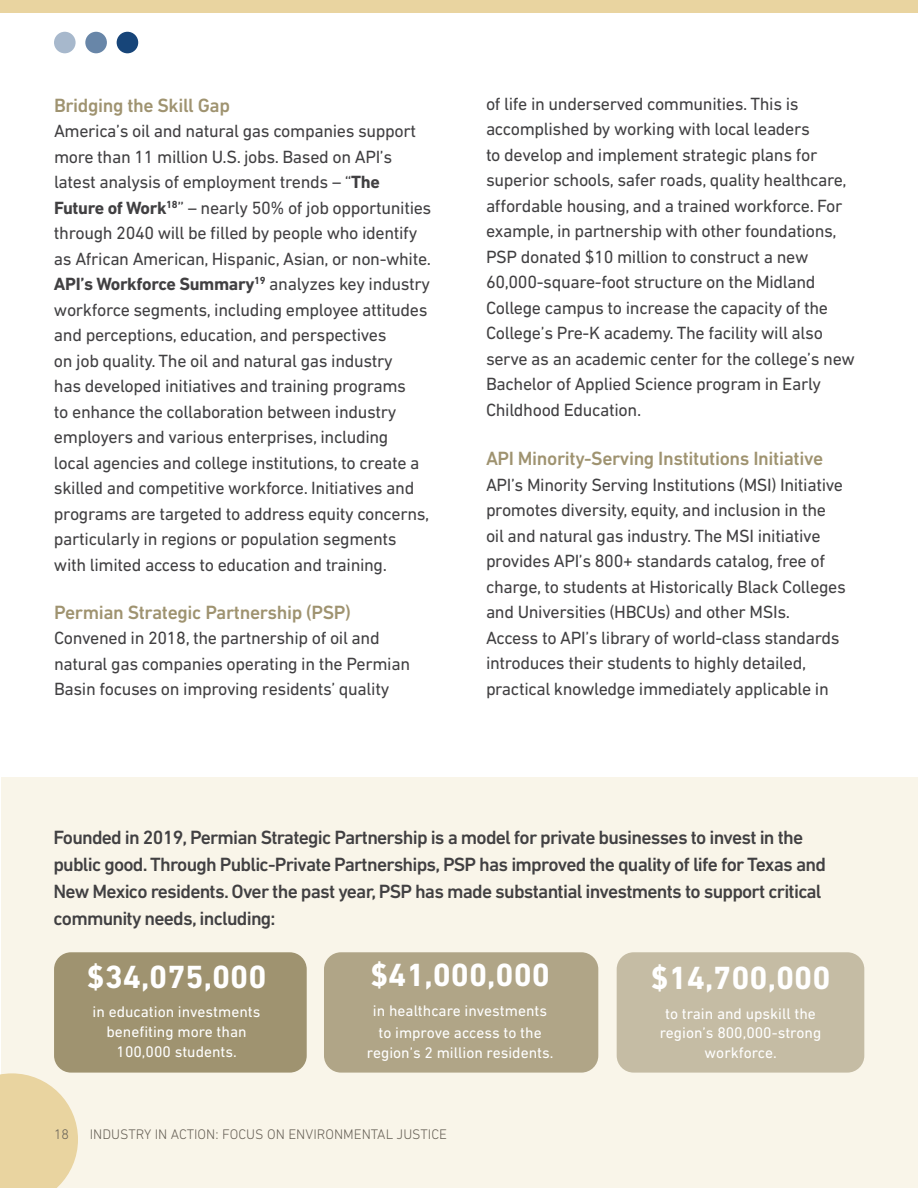
<style>
.page{position:relative;width:918px;height:1188px;background:#fff}
.page>*{position:absolute;margin:0;border:0;box-sizing:border-box;transform-origin:0 0}
.t1{font:700 32.7px "DIN Next LT Pro";color:#fff}
.t2{font:500 19.5px/27px "DIN Next LT Pro";letter-spacing:-.04em;color:#414042}
.t3{font:500 19.5px "DIN Next LT Pro";letter-spacing:-.02em;color:#9f9370}
.t4{font:18px/25.5px "DIN Next LT Pro";letter-spacing:-.02em;color:#414042}
.t5{font:15.6px/20px "DIN Next LT Pro";color:#fff;text-align:center}
.t6{font:300 14.1px "DIN Next LT Pro";color:#414042}
.s1{font-weight:700}
</style>
<div class="page">
<div style="left:0;top:0;width:918px;height:14px;background:#e9d4a0"></div>
<div style="left:54px;top:32px;width:22px;height:21px;background:#a7b8cc;border-radius:50%"></div>
<div style="left:85px;top:32px;width:22px;height:21px;background:#6886a8;border-radius:50%"></div>
<div style="left:117px;top:32px;width:21px;height:21px;background:#174579;border-radius:50%"></div>
<div style="left:1px;top:777px;width:917px;height:411px;background:#f9f5e9"></div>
<div style="left:54px;top:952px;width:253px;height:121px;background:#9f9370;border-radius:17px"></div>
<div style="left:324px;top:952px;width:274px;height:121px;background:#b0a587;border-radius:17px"></div>
<div style="left:617px;top:952px;width:247px;height:121px;background:#c5bca4;border-radius:17px"></div>
<p class="t3" style="left:54px;top:94px;width:178px">Bridging the Skill Gap</p>
<p class="t4" style="left:54px;top:118px;width:379px">America’s oil and natural gas companies support more than 11 million U.S. jobs. Based on API’s latest analysis of employment trends – “<span class="s1">The Future of Work</span><sup>18</sup>” – nearly 50% of job opportunities through 2040 will be filled by people who identify as African American, Hispanic, Asian, or non-white.<br><span class="s1">API’s Workforce Summary</span><sup>19</sup> analyzes key industry workforce segments, including employee attitudes and perceptions, education, and perspectives<br>on job quality. The oil and natural gas industry<br>has developed initiatives and training programs<br>to enhance the collaboration between industry employers and various enterprises, including<br>local agencies and college institutions, to create a skilled and competitive workforce. Initiatives and programs are targeted to address equity concerns, particularly in regions or population segments with limited access to education and training.</p>
<p class="t3" style="left:54px;top:601px;width:298px">Permian Strategic Partnership (PSP)</p>
<p class="t4" style="left:54px;top:625px;width:358px">Convened in 2018, the partnership of oil and natural gas companies operating in the Permian<br>Basin focuses on improving residents’ quality</p>
<p class="t4" style="left:486px;top:91px;width:370px">of life in underserved communities. This is accomplished by working with local leaders<br>to develop and implement strategic plans for superior schools, safer roads, quality healthcare, affordable housing, and a trained workforce. For example, in partnership with other foundations, PSP donated $10 million to construct a new 60,000-square-foot structure on the Midland College campus to increase the capacity of the College’s Pre-K academy. The facility will also serve as an academic center for the college’s new Bachelor of Applied Science program in Early Childhood Education.</p>
<p class="t3" style="left:486px;top:447px;width:339px">API Minority-Serving Institutions Initiative</p>
<p class="t4" style="left:486px;top:472px;width:361px">API’s Minority Serving Institutions (MSI) Initiative promotes diversity, equity, and inclusion in the oil and natural gas industry. The MSI initiative provides API’s 800+ standards catalog, free of charge, to students at Historically Black Colleges and Universities (HBCUs) and other MSIs.<br>Access to API’s library of world-class standards introduces their students to highly detailed, practical knowledge immediately applicable in</p>
<p class="t2" style="left:53px;top:824px;width:774px">Founded in 2019, Permian Strategic Partnership is a model for private businesses to invest in the public good. Through Public-Private Partnerships, PSP has improved the quality of life for Texas and New Mexico residents. Over the past year, PSP has made substantial investments to support critical community needs, including:</p>
<h1 class="t1" style="left:87px;top:957px;width:181px">$34,075,000</h1>
<p class="t5" style="left:93px;top:1002px;width:169px">in education investments benefiting more than<br>100,000 students.</p>
<h1 class="t1" style="left:370px;top:956px;width:181px">$41,000,000</h1>
<p class="t5" style="left:373px;top:999px;width:176px;line-height:22.8px">in healthcare investments to improve access to the</p>
<p class="t5" style="left:367px;top:1043px;width:188px">region’s 2 million residents.</p>
<h1 class="t1" style="left:651px;top:959px;width:181px">$14,700,000</h1>
<p class="t5" style="left:660px;top:1003px;width:163px">to train and upskill the region’s 800,000-strong workforce.</p>
<p class="t6" style="left:54px;top:1127px;width:17px">18</p>
<p class="t6" style="left:90px;top:1127px;width:359px">INDUSTRY IN ACTION: FOCUS ON ENVIRONMENTAL JUSTICE</p>
</div>
